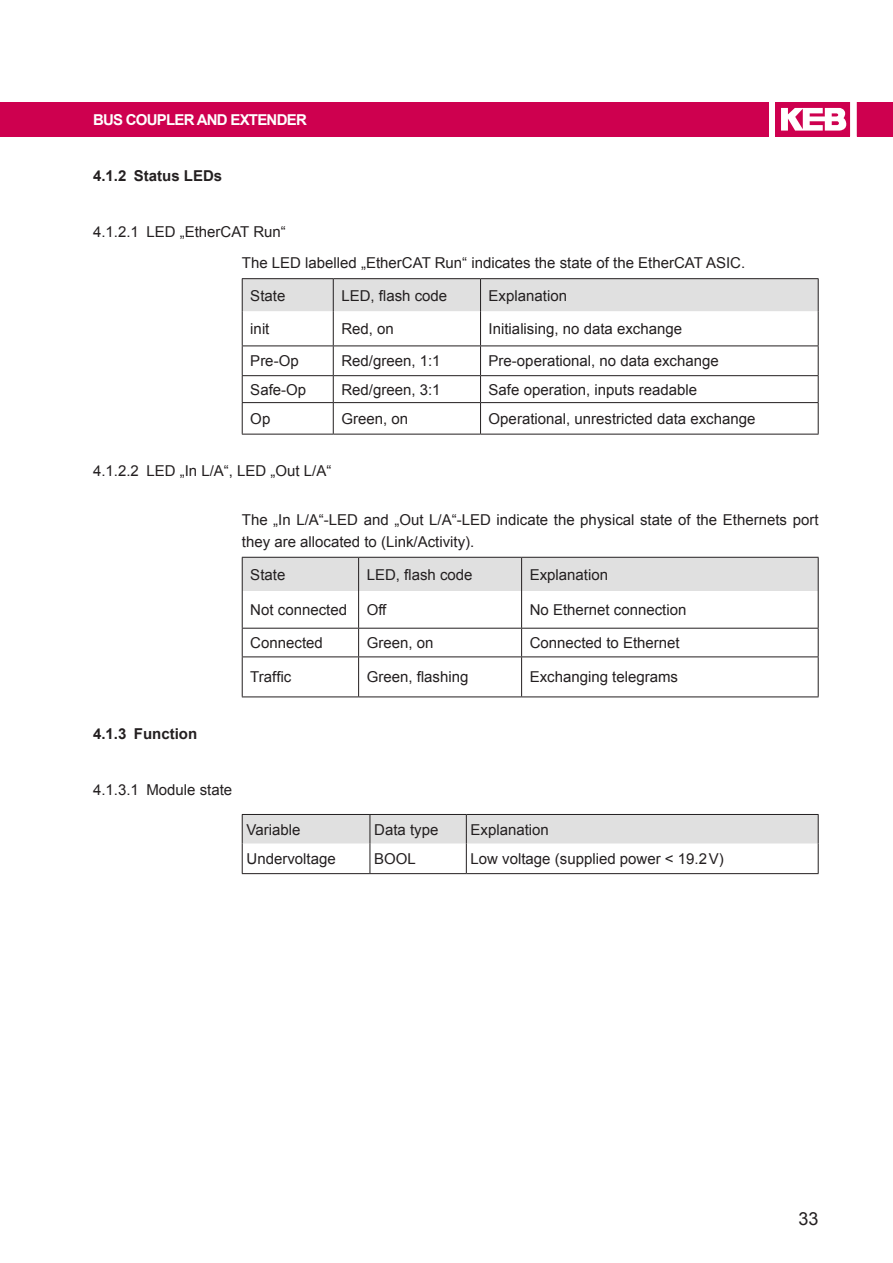
<style>
.page{position:relative;width:893px;height:1263px;background:#fff}
.page>*{position:absolute;margin:0;border:0;box-sizing:border-box;transform-origin:0 0}
.t1{font:18px "Arial";color:#231f20}
.txt_10p_normal_no_ta{font:15px "Arial";color:#231f20}
.txt_10p_normal{font:15px/21.6px "Arial";color:#231f20}
.t2{font:700 15px "Arial";color:#231f20}
.t3{font:700 15px "Arial";color:#fff}
</style>
<div class="page">
<div style="left:0;top:102px;width:769px;height:34px;background:#ce004f"></div>
<svg style="left:775px;top:102px;width:75px;height:34px"></svg>
<div style="left:857px;top:102px;width:36px;height:34px;background:#ce004f"></div>
<div style="left:243px;top:279px;width:575px;height:32px;background:#e0e0e0"></div>
<hr style="left:242px;top:278px;width:91px;height:1px;background:#231f20">
<hr style="left:333px;top:278px;width:148px;height:1px;background:#231f20">
<hr style="left:333px;top:279px;width:1px;height:32px;background:#231f20">
<hr style="left:481px;top:278px;width:338px;height:1px;background:#231f20">
<hr style="left:480px;top:279px;width:1px;height:32px;background:#231f20">
<hr style="left:818px;top:279px;width:1px;height:32px;background:#231f20">
<hr style="left:333px;top:311px;width:1px;height:34px;background:#231f20">
<hr style="left:480px;top:311px;width:1px;height:34px;background:#231f20">
<hr style="left:818px;top:311px;width:1px;height:34px;background:#231f20">
<hr style="left:242px;top:345px;width:91px;height:1px;background:#231f20">
<hr style="left:333px;top:345px;width:148px;height:1px;background:#231f20">
<hr style="left:481px;top:345px;width:338px;height:1px;background:#231f20">
<hr style="left:242px;top:375px;width:91px;height:1px;background:#231f20">
<hr style="left:333px;top:375px;width:148px;height:1px;background:#231f20">
<svg style="left:333px;top:346px;width:1px;height:56px"></svg>
<hr style="left:481px;top:375px;width:338px;height:1px;background:#231f20">
<svg style="left:480px;top:346px;width:1px;height:56px"></svg>
<svg style="left:818px;top:346px;width:1px;height:56px"></svg>
<hr style="left:242px;top:402px;width:91px;height:1px;background:#231f20">
<hr style="left:333px;top:402px;width:148px;height:1px;background:#231f20">
<hr style="left:333px;top:403px;width:1px;height:31px;background:#231f20">
<hr style="left:481px;top:402px;width:338px;height:1px;background:#231f20">
<hr style="left:480px;top:403px;width:1px;height:31px;background:#231f20">
<hr style="left:818px;top:403px;width:1px;height:31px;background:#231f20">
<hr style="left:242px;top:434px;width:91px;height:1px;background:#231f20">
<hr style="left:333px;top:434px;width:148px;height:1px;background:#231f20">
<hr style="left:481px;top:434px;width:338px;height:1px;background:#231f20">
<hr style="left:242px;top:279px;width:1px;height:32px;background:#231f20">
<hr style="left:242px;top:311px;width:1px;height:34px;background:#231f20">
<svg style="left:242px;top:346px;width:1px;height:56px"></svg>
<hr style="left:242px;top:403px;width:1px;height:31px;background:#231f20">
<div style="left:243px;top:558px;width:575px;height:33px;background:#e0e0e0"></div>
<hr style="left:242px;top:557px;width:117px;height:1px;background:#231f20">
<hr style="left:359px;top:557px;width:163px;height:1px;background:#231f20">
<hr style="left:358px;top:558px;width:1px;height:33px;background:#231f20">
<hr style="left:522px;top:557px;width:297px;height:1px;background:#231f20">
<hr style="left:521px;top:558px;width:1px;height:33px;background:#231f20">
<hr style="left:818px;top:558px;width:1px;height:33px;background:#231f20">
<hr style="left:358px;top:591px;width:1px;height:37px;background:#231f20">
<hr style="left:521px;top:591px;width:1px;height:37px;background:#231f20">
<hr style="left:818px;top:591px;width:1px;height:37px;background:#231f20">
<hr style="left:242px;top:628px;width:117px;height:1px;background:#231f20">
<hr style="left:359px;top:628px;width:163px;height:1px;background:#231f20">
<svg style="left:358px;top:628px;width:1px;height:28px"></svg>
<hr style="left:522px;top:628px;width:297px;height:1px;background:#231f20">
<svg style="left:521px;top:628px;width:1px;height:28px"></svg>
<svg style="left:818px;top:628px;width:1px;height:28px"></svg>
<hr style="left:242px;top:656px;width:117px;height:1px;background:#231f20">
<hr style="left:359px;top:656px;width:163px;height:1px;background:#231f20">
<hr style="left:358px;top:657px;width:1px;height:39px;background:#231f20">
<hr style="left:522px;top:656px;width:297px;height:1px;background:#231f20">
<hr style="left:521px;top:657px;width:1px;height:39px;background:#231f20">
<hr style="left:818px;top:657px;width:1px;height:39px;background:#231f20">
<hr style="left:242px;top:696px;width:117px;height:1px;background:#231f20">
<hr style="left:359px;top:696px;width:163px;height:1px;background:#231f20">
<hr style="left:522px;top:696px;width:297px;height:1px;background:#231f20">
<hr style="left:242px;top:558px;width:1px;height:33px;background:#231f20">
<hr style="left:242px;top:591px;width:1px;height:37px;background:#231f20">
<svg style="left:242px;top:628px;width:1px;height:28px"></svg>
<hr style="left:242px;top:657px;width:1px;height:39px;background:#231f20">
<hr style="left:370px;top:843px;width:1px;height:30px;background:#231f20">
<hr style="left:466px;top:843px;width:1px;height:30px;background:#231f20">
<hr style="left:818px;top:843px;width:1px;height:30px;background:#231f20">
<hr style="left:242px;top:873px;width:128px;height:1px;background:#231f20">
<hr style="left:370px;top:873px;width:96px;height:1px;background:#231f20">
<hr style="left:466px;top:873px;width:353px;height:1px;background:#231f20">
<div style="left:242px;top:814px;width:577px;height:29px;background:#e0e0e0"></div>
<hr style="left:242px;top:843px;width:1px;height:30px;background:#231f20">
<p class="t3" style="left:93px;top:110px;width:9px">BUS</p>
<p class="t3" style="left:126px;top:110px;width:21px">COUPLER</p>
<p class="t3" style="left:197px;top:110px;width:54px">AND EXTENDER</p>
<p class="t2" style="left:93px;top:166px;width:131px">4.1.2 STATUS LEDS</p>
<p class="txt_10p_normal" style="left:93px;top:221px;width:194px">4.1.2.1 LED „EtherCAT Run“</p>
<p class="txt_10p_normal" style="left:242px;top:252px;width:505px">The LED labelled „EtherCAT Run“ indicates the state of the EtherCAT ASIC.</p>
<p class="txt_10p_normal_no_ta" style="left:250px;top:285px;width:37px">State</p>
<p class="txt_10p_normal_no_ta" style="left:341px;top:285px;width:107px">LED, flash code</p>
<p class="txt_10p_normal_no_ta" style="left:489px;top:285px;width:80px">Explanation</p>
<p class="txt_10p_normal_no_ta" style="left:250px;top:319px;width:21px">init</p>
<p class="txt_10p_normal_no_ta" style="left:341px;top:319px;width:54px">Red, on</p>
<p class="txt_10p_normal_no_ta" style="left:489px;top:319px;width:195px">Initialising, no data exchange</p>
<p class="txt_10p_normal_no_ta" style="left:250px;top:351px;width:50px">Pre-Op</p>
<p class="txt_10p_normal_no_ta" style="left:341px;top:351px;width:101px">Red/green, 1:1</p>
<p class="txt_10p_normal_no_ta" style="left:489px;top:351px;width:232px">Pre-operational, no data exchange</p>
<p class="txt_10p_normal_no_ta" style="left:250px;top:379px;width:57px">Safe-Op</p>
<p class="txt_10p_normal_no_ta" style="left:341px;top:379px;width:101px">Red/green, 3:1</p>
<p class="txt_10p_normal_no_ta" style="left:489px;top:379px;width:210px">Safe operation, inputs readable</p>
<p class="txt_10p_normal_no_ta" style="left:250px;top:409px;width:22px">Op</p>
<p class="txt_10p_normal_no_ta" style="left:341px;top:409px;width:68px">Green, on</p>
<p class="txt_10p_normal_no_ta" style="left:489px;top:409px;width:268px">Operational, unrestricted data exchange</p>
<p class="txt_10p_normal" style="left:93px;top:460px;width:240px">4.1.2.2 LED „In L/A“, LED „Out L/A“</p>
<p class="txt_10p_normal" style="left:242px;top:509px;width:578px">The „In L/A“-LED and „Out L/A“-LED indicate the physical state of the Ethernets port they are allocated to (Link/Activity).</p>
<p class="txt_10p_normal_no_ta" style="left:250px;top:565px;width:37px">State</p>
<p class="txt_10p_normal_no_ta" style="left:367px;top:565px;width:107px">LED, flash code</p>
<p class="txt_10p_normal_no_ta" style="left:530px;top:565px;width:80px">Explanation</p>
<p class="txt_10p_normal_no_ta" style="left:250px;top:600px;width:98px">Not connected</p>
<p class="txt_10p_normal_no_ta" style="left:367px;top:600px;width:21px">Off</p>
<p class="txt_10p_normal_no_ta" style="left:530px;top:600px;width:158px">No Ethernet connection</p>
<p class="txt_10p_normal_no_ta" style="left:250px;top:633px;width:74px">Connected</p>
<p class="txt_10p_normal_no_ta" style="left:367px;top:633px;width:68px">Green, on</p>
<p class="txt_10p_normal_no_ta" style="left:530px;top:633px;width:152px">Connected to Ethernet</p>
<p class="txt_10p_normal_no_ta" style="left:250px;top:667px;width:43px">Traffic</p>
<p class="txt_10p_normal_no_ta" style="left:367px;top:667px;width:103px">Green, flashing</p>
<p class="txt_10p_normal_no_ta" style="left:530px;top:667px;width:150px">Exchanging telegrams</p>
<p class="t2" style="left:93px;top:724px;width:106px">4.1.3 FUNCTION</p>
<p class="txt_10p_normal" style="left:93px;top:779px;width:141px">4.1.3.1 Module state</p>
<p class="txt_10p_normal_no_ta" style="left:246px;top:819px;width:55px">Variable</p>
<p class="txt_10p_normal_no_ta" style="left:374px;top:819px;width:66px">Data type</p>
<p class="txt_10p_normal_no_ta" style="left:471px;top:819px;width:80px">Explanation</p>
<p class="txt_10p_normal_no_ta" style="left:246px;top:849px;width:91px">Undervoltage</p>
<p class="txt_10p_normal_no_ta" style="left:374px;top:849px;width:43px">BOOL</p>
<p class="txt_10p_normal_no_ta" style="left:471px;top:849px;width:255px">Low voltage (supplied power &lt; 19.2V)</p>
<p class="t1" style="left:798px;top:1207px;width:22px">33</p>
</div>
